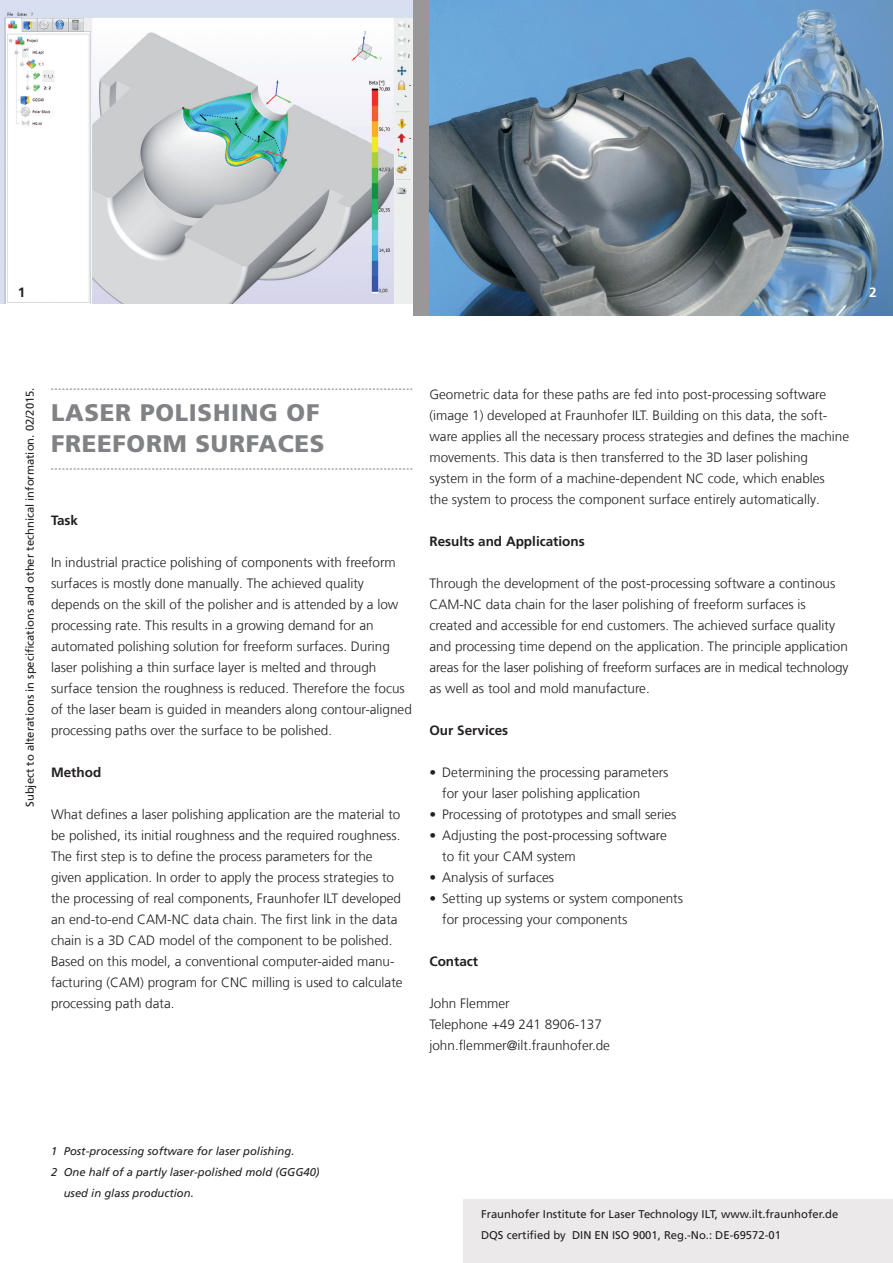
<style>
.page{position:relative;width:893px;height:1263px;background:#fff}
.page>*{position:absolute;margin:0;border:0;box-sizing:border-box;transform-origin:0 0}
.t1{font:900 24px "Frutiger LT Com";letter-spacing:.03em;color:#808285}
.t2{font:300 13.5px/21px "Frutiger LT Com";color:#231f20}
.t3{font:700 13.5px "Frutiger LT Com";color:#231f20}
.t4{font:700 13.5px "Frutiger LT Com";color:#fff}
.t5{font:11.25px/21px "Frutiger LT Com";color:#231f20}
.t6{font:italic 11.25px "Frutiger LT Com";color:#231f20}
</style>
<div class="page">
<svg style="left:51px;top:389px;width:361px;height:1px"></svg>
<svg style="left:51px;top:469px;width:361px;height:1px"></svg>
<div style="left:463px;top:1199px;width:430px;height:64px;background:#ece9ea"></div>
<img style="left:0;top:0;width:412px;height:303px">
<img style="left:429px;top:0;width:464px;height:315px">
<p class="t3" style="left:18px;top:284px;width:9px">1</p>
<p class="t4" style="left:869px;top:284px;width:9px">2</p>
<p class="t5" style="left:20px;top:807px;width:421px;rotate:-90deg">Subject to alterations in specifications and other technical information. 02/2015.</p>
<h1 class="t1" style="left:51px;top:398px;width:32px">LASER</h1>
<h1 class="t1" style="left:140px;top:398px;width:64px">POLISHIN</h1>
<h1 class="t1" style="left:259px;top:398px;width:62px">G OF</h1>
<h1 class="t1" style="left:51px;top:429px;width:30px">FREE</h1>
<h1 class="t1" style="left:113px;top:429px;width:35px">FORM</h1>
<h1 class="t1" style="left:196px;top:429px;width:81px">SURFACES</h1>
<p class="t3" style="left:51px;top:512px;width:29px">Task</p>
<p class="t2" style="left:51px;top:552px;width:362px">In industrial practice polishing of components with freeform surfaces is mostly done manually. The achieved quality depends on the skill of the polisher and is attended by a low processing rate. This results in a growing demand for an automated polishing solution for freeform surfaces. During laser polishing a thin surface layer is melted and through surface tension the roughness is reduced. Therefore the focus of the laser beam is guided in meanders along contour-aligned processing paths over the surface to be polished.</p>
<p class="t3" style="left:51px;top:764px;width:52px">Method</p>
<p class="t2" style="left:51px;top:804px;width:353px">What defines a laser polishing application are the material to be polished, its initial roughness and the required roughness.<br>The first step is to define the process parameters for the given application. In order to apply the process strategies to the processing of real components, Fraunhofer ILT developed an end-to-end CAM-NC data chain. The first link in the data chain is a 3D CAD model of the component to be polished.<br>Based on this model, a conventional computer-aided manu&shy;facturing (CAM) program for CNC milling is used to calculate processing path data.</p>
<p class="t2" style="left:429px;top:384px;width:421px">Geometric data for these paths are fed into post-processing software (image 1) developed at Fraunhofer ILT. Building on this data, the soft&shy;ware applies all the necessary process strategies and defines the machine movements. This data is then transferred to the 3D laser polishing system in the form of a machine-dependent NC code, which enables<br>the system to process the component surface entirely automatically.</p>
<p class="t3" style="left:429px;top:533px;width:157px">Results and Applications</p>
<p class="t2" style="left:429px;top:573px;width:420px">Through the development of the post-processing software a continous CAM-NC data chain for the laser polishing of freeform surfaces is created and accessible for end customers. The achieved surface quality and processing time depend on the application. The principle application areas for the laser polishing of freeform surfaces are in medical technology as well as tool and mold manufacture.</p>
<p class="t3" style="left:429px;top:722px;width:80px">Our Services</p>
<p class="t2" style="left:442px;top:762px;width:228px;text-indent:-13px">• Determining the processing parameters for your laser polishing application</p>
<p class="t2" style="left:429px;top:804px;width:249px">• Processing of prototypes and small series</p>
<p class="t2" style="left:442px;top:825px;width:226px;text-indent:-13px">• Adjusting the post-processing software to fit your CAM system</p>
<p class="t2" style="left:429px;top:867px;width:126px">• Analysis of surfaces</p>
<p class="t2" style="left:442px;top:888px;width:242px;text-indent:-13px">• Setting up systems or system components for processing your components</p>
<p class="t3" style="left:429px;top:953px;width:50px">Contact</p>
<p class="t2" style="left:429px;top:993px;width:182px">John Flemmer<br>Telephone +49 241 8906-137 john.flemmer@ilt.fraunhofer.de</p>
<p class="t6" style="left:51px;top:1145px;width:245px">1 Post-processing software for laser polishing.</p>
<p class="t6" style="left:51px;top:1166px;width:270px">2 One half of a partly laser-polished mold (GGG40)</p>
<p class="t6" style="left:64px;top:1187px;width:132px">used in glass production.</p>
<p class="t5" style="left:481px;top:1204px;width:359px">Fraunhofer Institute for Laser Technology ILT, www.ilt.fraunhofer.de<br>DQS certified by DIN EN ISO 9001, Reg.-No.: DE-69572-01</p>
</div>
